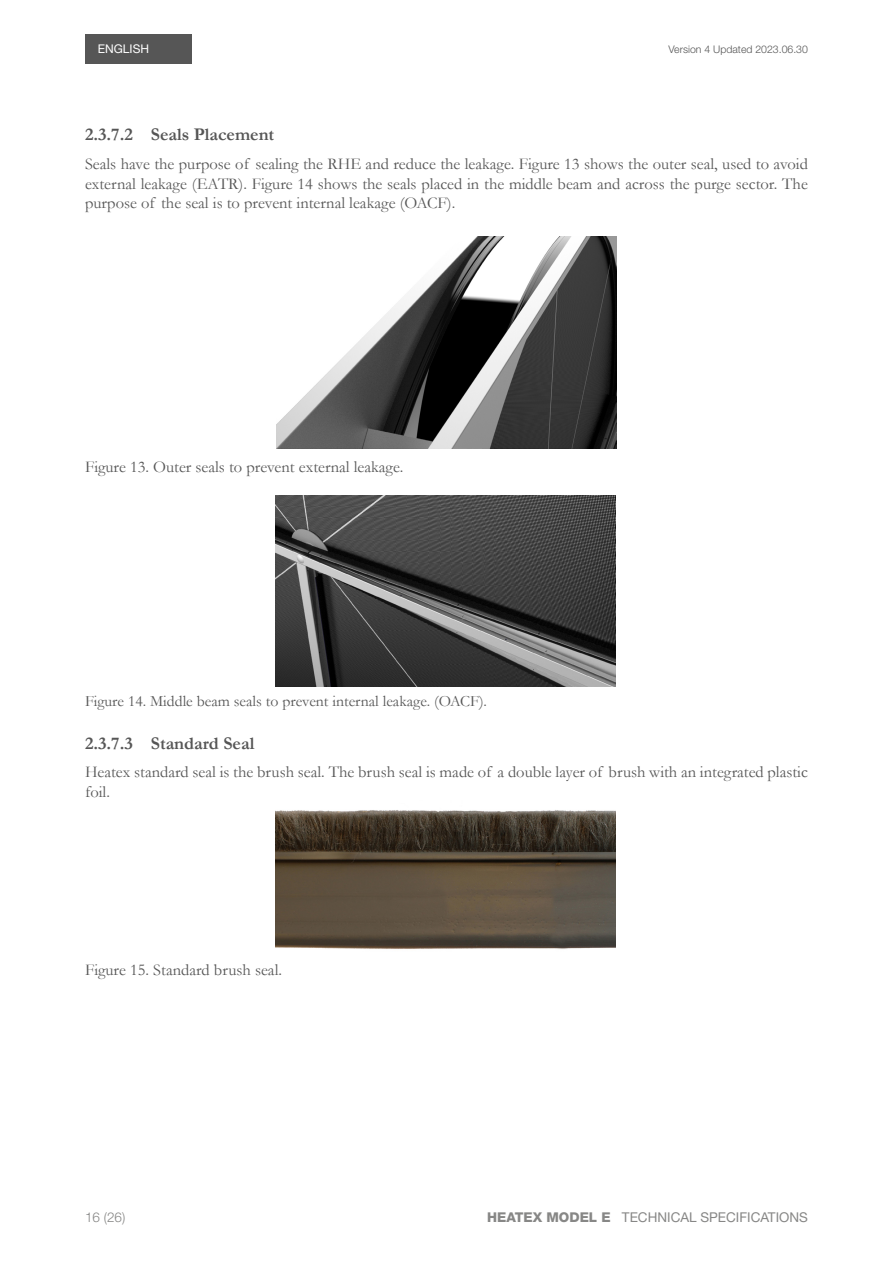
<style>
.page{position:relative;width:893px;height:1263px;background:#fff}
.page>*{position:absolute;margin:0;border:0;box-sizing:border-box;transform-origin:0 0}
.t1{font:700 18px "Garamond";color:#565656}
.t2{font:16.5px/19.8px "Garamond";color:#565656;text-align:justify}
.t3{font:15.75px "Garamond";color:#565656}
.t4{font:13.5px "Helvetica Neue LT Std";color:#878786}
.t5{font:300 13.5px "Helvetica Neue LT Std";color:#878786}
.t6{font:12px "Helvetica Neue LT Std";color:#fff}
.t7{font:300 10.5px "Helvetica Neue LT Std";color:#565656}
.s1{font-weight:800}
</style>
<div class="page">
<div style="left:85px;top:34px;width:106px;height:30px;background:#565656"></div>
<img style="left:276px;top:237px;width:341px;height:211px">
<img style="left:275px;top:495px;width:340px;height:192px">
<img style="left:275px;top:810px;width:340px;height:139px">
<p class="t6" style="left:98px;top:42px;width:53px">ENGLISH</p>
<p class="t7" style="left:669px;top:43px;width:141px">Version 4 Updated 2023.06.30</p>
<p class="t1" style="left:85px;top:122px;width:191px">2.3.7.2 Seals Placement</p>
<p class="t2" style="left:85px;top:153px;width:724px">Seals have the purpose of sealing the RHE and reduce the leakage. Figure 13 shows the outer seal, used to avoid external leakage (EATR). Figure 14 shows the seals placed in the middle beam and across the purge sector. The purpose of the seal is to prevent internal leakage (OACF).</p>
<p class="t2" style="left:85px;top:457px;width:320px">Figure 13. Outer seals to prevent external leakage.</p>
<p class="t3" style="left:85px;top:690px;width:404px">Figure 14. Middle beam seals to prevent internal leakage. (OACF).</p>
<p class="t1" style="left:85px;top:731px;width:171px">2.3.7.3 Standard Seal</p>
<p class="t2" style="left:85px;top:761px;width:724px">Heatex standard seal is the brush seal. The brush seal is made of a double layer of brush with an integrated plastic foil.</p>
<p class="t2" style="left:85px;top:959px;width:198px">Figure 15. Standard brush seal.</p>
<p class="t5" style="left:85px;top:1208px;width:42px">16 (26)</p>
<p class="t4" style="left:487px;top:1209px;width:322px"><span class="s1">HEATEX MODEL E</span> TECHNICAL SPECIFICATIONS</p>
</div>
